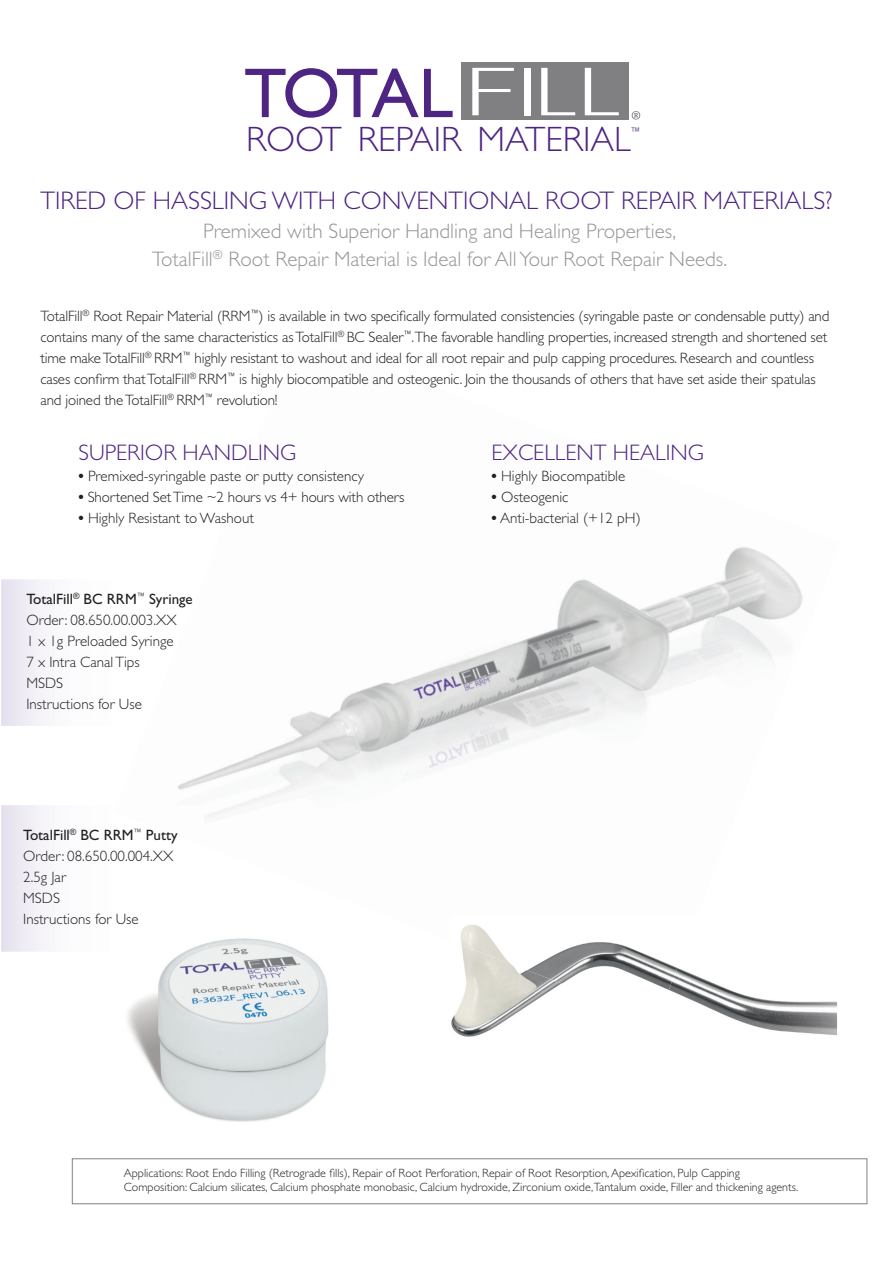
<style>
.page{position:relative;width:893px;height:1263px;background:#fff}
.page>*{position:absolute;margin:0;border:0;box-sizing:border-box;transform-origin:0 0}
.t1{font:300 35.4px "Gill Sans Std";color:#4e2582}
.t2{font:300 25.5px "Gill Sans Std";color:#4e2582}
.t3{font:300 22.5px "Gill Sans Std";color:#4e2582}
.t4{font:300 21px/28.5px "Gill Sans Std";color:#939598;text-align:center}
.t5{font:300 15px/21px "Gill Sans Std";letter-spacing:-.01em;color:#231f20}
.t6{font:300 12px/14.4px "Gill Sans Std";color:#231f20}
.t7{font:300 10.65px "Gill Sans Std";color:#4e2582}
.s1{font-weight:700}
.s2{font-weight:400}
</style>
<div class="page">
<svg style="left:2px;top:805px;width:44px;height:147px"></svg>
<svg style="left:2px;top:579px;width:44px;height:147px"></svg>
<img style="left:557px;top:579px;width:69px;height:41px">
<img style="left:626px;top:547px;width:177px;height:119px">
<img style="left:298px;top:682px;width:99px;height:34px">
<img style="left:397px;top:620px;width:321px;height:114px">
<img style="left:178px;top:716px;width:368px;height:102px">
<img style="left:178px;top:805px;width:26px;height:13px">
<img style="left:178px;top:716px;width:26px;height:10px">
<img style="left:127px;top:938px;width:202px;height:184px">
<img style="left:451px;top:976px;width:386px;height:61px">
<img style="left:451px;top:924px;width:247px;height:96px">
<div style="left:72px;top:1158px;width:795px;height:46px;border:1px solid #808285"></div>
<svg style="left:245px;top:68px;width:208px;height:50px"></svg>
<div style="left:461px;top:63px;width:168px;height:57px;background:#808083"></div>
<svg style="left:472px;top:68px;width:42px;height:47px"></svg>
<div style="left:524px;top:68px;width:7px;height:47px;background:#fff"></div>
<svg style="left:585px;top:68px;width:34px;height:47px"></svg>
<svg style="left:541px;top:68px;width:34px;height:47px"></svg>
<svg style="left:632px;top:111px;width:8px;height:9px"></svg>
<h1 class="t1" style="left:246px;top:126px;width:386px">ROOT REPAIR MATERIAL</h1>
<p class="t7" style="left:630px;top:127px;width:11px">™</p>
<h2 class="t2" style="left:40px;top:191px;width:793px">TIRED OF HASSLING WITH CONVENTIONAL ROOT REPAIR MATERIALS?</h2>
<h3 class="t4" style="left:152px;top:218px;width:576px">Premixed with Superior Handling and Healing Properties,<br>TotalFill<sup>®</sup> Root Repair Material is Ideal for All Your Root Repair Needs.</h3>
<p class="t5" style="left:40px;top:307px;width:790px">TotalFill<sup>®</sup> Root Repair Material (RRM<sup>™</sup>) is available in two specifically formulated consistencies (syringable paste or condensable putty) and contains many of the same characteristics as TotalFill<sup>®</sup> BC Sealer<sup>™</sup>.The favorable handling properties, increased strength and shortened set time make TotalFill<sup>®</sup> RRM<sup>™</sup> highly resistant to washout and ideal for all root repair and pulp capping procedures. Research and countless cases confirm that TotalFill<sup>®</sup> RRM<sup>™</sup> is highly biocompatible and osteogenic. Join the thousands of others that have set aside their spatulas and joined the TotalFill<sup>®</sup> RRM<sup>™</sup> revolution!</p>
<h3 class="t3" style="left:79px;top:444px;width:219px">SUPERIOR HANDLING</h3>
<p class="t5" style="left:79px;top:467px;width:287px"><span class="s1">•</span> Premixed-syringable paste or putty consistency</p>
<p class="t5" style="left:79px;top:488px;width:328px"><span class="s1">•</span> Shortened Set Time ~2 hours vs 4+ hours with others</p>
<p class="t5" style="left:79px;top:509px;width:177px"><span class="s1">•</span> Highly Resistant to Washout</p>
<h3 class="t3" style="left:491px;top:444px;width:214px">EXCELLENT HEALING</h3>
<p class="t5" style="left:491px;top:467px;width:135px"><span class="s1">•</span> Highly Biocompatible</p>
<p class="t5" style="left:491px;top:488px;width:78px"><span class="s1">•</span> Osteogenic</p>
<p class="t5" style="left:491px;top:509px;width:151px"><span class="s1">•</span> Anti-bacterial (+12 pH)</p>
<p class="t5" style="left:26px;top:590px;width:168px"><span class="s2">TotalFill</span><sup>®</sup> <span class="s2">BC RRM</span><sup>™</sup> <span class="s2">Syringe<br></span>Order: 08.650.00.003.XX<br>1 x 1g Preloaded Syringe<br>7 x Intra Canal Tips<br>MSDS<br>Instructions for Use</p>
<p class="t5" style="left:23px;top:826px;width:156px"><span class="s2">TotalFill</span><sup>®</sup> <span class="s2">BC RRM</span><sup>™</sup> <span class="s2">Putty<br></span>Order: 08.650.00.004.XX<br>2.5g Jar<br>MSDS<br>Instructions for Use</p>
<p class="t6" style="left:124px;top:1167px;width:676px">Applications: Root Endo Filling (Retrograde fills), Repair of Root Perforation, Repair of Root Resorption, Apexification, Pulp Capping<br>Composition: Calcium silicates, Calcium phosphate monobasic, Calcium hydroxide, Zirconium oxide,Tantalum oxide, Filler and thickening agents.</p>
</div>
